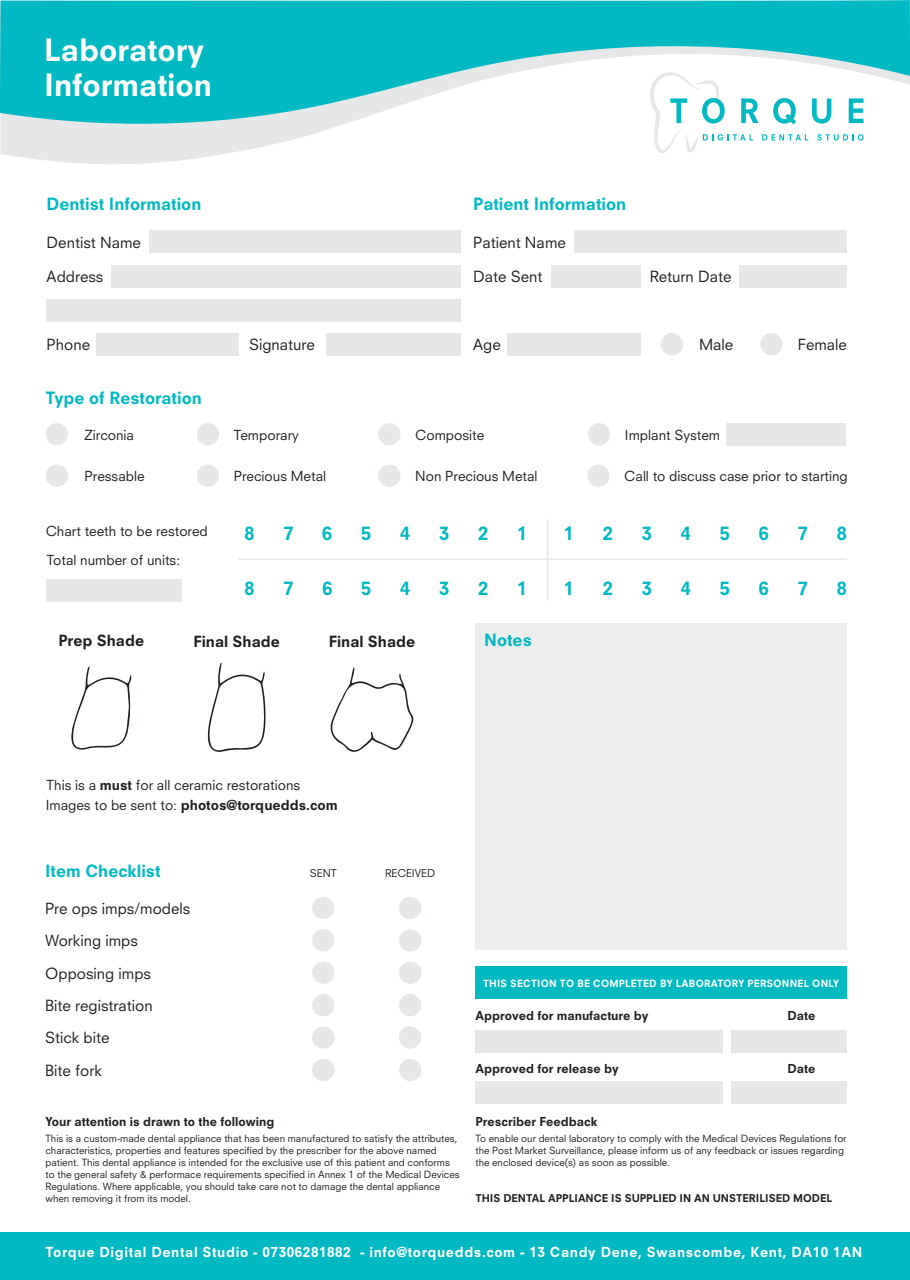
<style>
.page{position:relative;width:910px;height:1280px;background:#fff}
.page>*{position:absolute;margin:0;border:0;box-sizing:border-box;transform-origin:0 0}
.t1{font:800 30px/34.5px "Neuzeit SLT Std";color:#fff}
.t2{font:800 18px "Neuzeit SLT Std";color:#00b9c2}
.t3{font:800 16.5px "Neuzeit SLT Std";color:#00b9c2}
.t4{font:15px "Neuzeit SLT Std";color:#231f20}
.t5{font:800 15px "Neuzeit SLT Std";color:#231f20}
.t6{font:13.5px "Neuzeit SLT Std";color:#231f20}
.t7{font:800 13.5px "Neuzeit SLT Std";letter-spacing:.045em;color:#fff}
.t8{font:800 13.5px "Neuzeit SLT Std";color:#231f20}
.t9{font:800 12px "Neuzeit SLT Std";color:#231f20}
.t10{font:800 10.5px "Neuzeit SLT Std";color:#231f20}
.t11{font:10.5px "Neuzeit SLT Std";color:#231f20}
.t12{font:9.75px/12px "Neuzeit SLT Std";color:#231f20}
.t13{font:800 9.75px "Neuzeit SLT Std";letter-spacing:.025em;color:#fff}
.s1{font-weight:800}
.s2{font-weight:400}
</style>
<div class="page">
<div style="left:0;top:1232px;width:910px;height:47px;background:#00b9c2"></div>
<div style="left:475px;top:966px;width:372px;height:33px;background:#00b9c1"></div>
<svg style="left:0;top:129px;width:864px;height:35px"></svg>
<svg style="left:0;top:0;width:910px;height:129px;fill:#00b9c2"></svg>
<svg style="left:650px;top:72px;width:213px;height:81px"></svg>
<div style="left:312px;top:897px;width:23px;height:22px;background:#e6e7e9;border-radius:50%"></div>
<div style="left:312px;top:929px;width:23px;height:22px;background:#e6e7e9;border-radius:50%"></div>
<div style="left:312px;top:961px;width:23px;height:23px;background:#e6e7e9;border-radius:50%"></div>
<div style="left:312px;top:1026px;width:23px;height:23px;background:#e6e7e9;border-radius:50%"></div>
<div style="left:312px;top:994px;width:23px;height:22px;background:#e6e7e9;border-radius:50%"></div>
<div style="left:312px;top:1059px;width:23px;height:22px;background:#e6e7e9;border-radius:50%"></div>
<div style="left:399px;top:897px;width:22px;height:22px;background:#e6e7e9;border-radius:50%"></div>
<div style="left:399px;top:929px;width:22px;height:22px;background:#e6e7e9;border-radius:50%"></div>
<div style="left:399px;top:961px;width:22px;height:23px;background:#e6e7e9;border-radius:50%"></div>
<div style="left:399px;top:1026px;width:22px;height:23px;background:#e6e7e9;border-radius:50%"></div>
<div style="left:399px;top:994px;width:22px;height:22px;background:#e6e7e9;border-radius:50%"></div>
<div style="left:399px;top:1059px;width:22px;height:22px;background:#e6e7e9;border-radius:50%"></div>
<div style="left:149px;top:231px;width:312px;height:22px;background:#e6e7e9"></div>
<div style="left:574px;top:231px;width:273px;height:22px;background:#e6e7e9"></div>
<div style="left:112px;top:265px;width:349px;height:22px;background:#e6e7e9"></div>
<div style="left:739px;top:265px;width:108px;height:22px;background:#e6e7e9"></div>
<div style="left:552px;top:265px;width:89px;height:22px;background:#e6e7e9"></div>
<div style="left:508px;top:334px;width:133px;height:22px;background:#e6e7e9"></div>
<div style="left:47px;top:579px;width:135px;height:23px;background:#e6e7e9"></div>
<div style="left:47px;top:299px;width:414px;height:23px;background:#e6e7e9"></div>
<div style="left:326px;top:334px;width:135px;height:22px;background:#e6e7e9"></div>
<div style="left:96px;top:334px;width:143px;height:22px;background:#e6e7e9"></div>
<div style="left:475px;top:624px;width:372px;height:326px;background:#eceeee"></div>
<div style="left:661px;top:333px;width:22px;height:22px;background:#e6e7e9;border-radius:50%"></div>
<div style="left:378px;top:423px;width:22px;height:22px;background:#e6e7e9;border-radius:50%"></div>
<div style="left:588px;top:423px;width:22px;height:22px;background:#e6e7e9;border-radius:50%"></div>
<div style="left:197px;top:423px;width:22px;height:22px;background:#e6e7e9;border-radius:50%"></div>
<div style="left:46px;top:423px;width:22px;height:22px;background:#e6e7e9;border-radius:50%"></div>
<div style="left:587px;top:465px;width:22px;height:22px;background:#e6e7e9;border-radius:50%"></div>
<div style="left:378px;top:465px;width:22px;height:22px;background:#e6e7e9;border-radius:50%"></div>
<div style="left:197px;top:465px;width:22px;height:22px;background:#e6e7e9;border-radius:50%"></div>
<div style="left:46px;top:465px;width:22px;height:22px;background:#e6e7e9;border-radius:50%"></div>
<div style="left:760px;top:333px;width:23px;height:22px;background:#e6e7e9;border-radius:50%"></div>
<div style="left:475px;top:1030px;width:248px;height:22px;background:#e6e7e9"></div>
<div style="left:475px;top:1082px;width:248px;height:22px;background:#e6e7e9"></div>
<div style="left:732px;top:1030px;width:115px;height:22px;background:#e6e7e9"></div>
<div style="left:732px;top:1082px;width:115px;height:22px;background:#e6e7e9"></div>
<hr style="left:239px;top:558px;width:608px;height:2px;background:#e6e7e9">
<hr style="left:547px;top:520px;width:1px;height:80px;background:#e6e7e9">
<svg style="left:71px;top:666px;width:61px;height:84px"></svg>
<svg style="left:207px;top:663px;width:59px;height:89px"></svg>
<svg style="left:330px;top:667px;width:84px;height:85px"></svg>
<div style="left:726px;top:423px;width:120px;height:22px;background:#e6e7e9"></div>
<h1 class="t1" style="left:44px;top:33px;width:170px">Laboratory<br>Information</h1>
<h3 class="t3" style="left:47px;top:193px;width:156px">Dentist Information</h3>
<h3 class="t4" style="left:47px;top:233px;width:96px">Dentist Name</h3>
<h3 class="t3" style="left:473px;top:193px;width:154px">Patient Information</h3>
<h3 class="t4" style="left:473px;top:233px;width:94px">Patient Name</h3>
<h3 class="t4" style="left:47px;top:267px;width:58px">Address</h3>
<h3 class="t4" style="left:473px;top:267px;width:71px">Date Sent</h3>
<h3 class="t4" style="left:650px;top:267px;width:83px">Return Date</h3>
<h3 class="t4" style="left:47px;top:335px;width:45px">Phone</h3>
<h3 class="t4" style="left:249px;top:335px;width:67px">Signature</h3>
<h3 class="t4" style="left:473px;top:335px;width:29px">Age</h3>
<h3 class="t4" style="left:699px;top:335px;width:36px">Male</h3>
<h3 class="t4" style="left:798px;top:335px;width:51px">Female</h3>
<h3 class="t3" style="left:45px;top:388px;width:158px">Type of Restoration</h3>
<h3 class="t6" style="left:85px;top:427px;width:51px">Zirconia</h3>
<h3 class="t6" style="left:234px;top:427px;width:67px">Temporary</h3>
<h3 class="t6" style="left:625px;top:427px;width:97px">Implant System</h3>
<h3 class="t6" style="left:85px;top:467px;width:62px">Pressable</h3>
<h3 class="t6" style="left:624px;top:467px;width:225px">Call to discuss case prior to starting</h3>
<h3 class="t6" style="left:415px;top:427px;width:71px">Composite</h3>
<h3 class="t6" style="left:234px;top:467px;width:94px">Precious Metal</h3>
<h3 class="t6" style="left:415px;top:467px;width:124px">Non Precious Metal</h3>
<h3 class="t6" style="left:46px;top:523px;width:164px">Chart teeth to be restored</h3>
<h3 class="t6" style="left:47px;top:552px;width:135px">Total number of units:</h3>
<h2 class="t2" style="left:244px;top:523px;width:12px">8</h2>
<h2 class="t2" style="left:283px;top:523px;width:12px">7</h2>
<h2 class="t2" style="left:322px;top:523px;width:12px">6</h2>
<h2 class="t2" style="left:361px;top:523px;width:12px">5</h2>
<h2 class="t2" style="left:400px;top:523px;width:12px">4</h2>
<h2 class="t2" style="left:439px;top:523px;width:12px">3</h2>
<h2 class="t2" style="left:478px;top:523px;width:12px">2</h2>
<h2 class="t2" style="left:517px;top:523px;width:12px">1</h2>
<h2 class="t2" style="left:564px;top:523px;width:12px">1</h2>
<h2 class="t2" style="left:603px;top:523px;width:12px">2</h2>
<h2 class="t2" style="left:642px;top:523px;width:12px">3</h2>
<h2 class="t2" style="left:681px;top:523px;width:12px">4</h2>
<h2 class="t2" style="left:720px;top:523px;width:12px">5</h2>
<h2 class="t2" style="left:759px;top:523px;width:12px">6</h2>
<h2 class="t2" style="left:798px;top:523px;width:12px">7</h2>
<h2 class="t2" style="left:837px;top:523px;width:12px">8</h2>
<h2 class="t2" style="left:244px;top:577px;width:12px">8</h2>
<h2 class="t2" style="left:283px;top:577px;width:12px">7</h2>
<h2 class="t2" style="left:322px;top:577px;width:12px">6</h2>
<h2 class="t2" style="left:361px;top:577px;width:12px">5</h2>
<h2 class="t2" style="left:400px;top:577px;width:12px">4</h2>
<h2 class="t2" style="left:439px;top:577px;width:12px">3</h2>
<h2 class="t2" style="left:478px;top:577px;width:12px">2</h2>
<h2 class="t2" style="left:517px;top:577px;width:12px">1</h2>
<h2 class="t2" style="left:564px;top:577px;width:12px">1</h2>
<h2 class="t2" style="left:603px;top:577px;width:12px">2</h2>
<h2 class="t2" style="left:642px;top:577px;width:12px">3</h2>
<h2 class="t2" style="left:681px;top:577px;width:12px">4</h2>
<h2 class="t2" style="left:720px;top:577px;width:12px">5</h2>
<h2 class="t2" style="left:759px;top:577px;width:12px">6</h2>
<h2 class="t2" style="left:798px;top:577px;width:12px">7</h2>
<h2 class="t2" style="left:837px;top:577px;width:12px">8</h2>
<h3 class="t5" style="left:58px;top:631px;width:87px">Prep Shade</h3>
<h3 class="t5" style="left:193px;top:632px;width:88px">Final Shade</h3>
<h3 class="t5" style="left:329px;top:632px;width:88px">Final Shade</h3>
<h3 class="t3" style="left:484px;top:630px;width:49px">Notes</h3>
<h3 class="t6" style="left:47px;top:776px;width:255px">This is a <span class="s1">must</span> for all ceramic restorations</h3>
<h3 class="t8" style="left:46px;top:797px;width:294px"><span class="s2">Images to be sent to:</span> photos@torquedds.com</h3>
<h3 class="t3" style="left:45px;top:861px;width:117px">Item Checklist</h3>
<p class="t11" style="left:310px;top:866px;width:28px">SENT</p>
<p class="t11" style="left:385px;top:866px;width:52px">RECEIVED</p>
<h3 class="t4" style="left:45px;top:899px;width:147px">Pre ops imps/models</h3>
<h3 class="t4" style="left:45px;top:931px;width:94px">Working imps</h3>
<h3 class="t4" style="left:45px;top:964px;width:107px">Opposing imps</h3>
<h3 class="t4" style="left:45px;top:996px;width:109px">Bite registration</h3>
<h3 class="t4" style="left:45px;top:1028px;width:66px">Stick bite</h3>
<h3 class="t4" style="left:45px;top:1061px;width:58px">Bite fork</h3>
<p class="t13" style="left:483px;top:978px;width:358px">THIS SECTION TO BE COMPLETED BY LABORATORY PERSONNEL ONLY</p>
<p class="t9" style="left:475px;top:1008px;width:175px">Approved for manufacture by</p>
<p class="t9" style="left:787px;top:1008px;width:29px">Date</p>
<p class="t9" style="left:475px;top:1061px;width:145px">Approved for release by</p>
<p class="t9" style="left:787px;top:1061px;width:29px">Date</p>
<p class="t9" style="left:45px;top:1114px;width:230px">Your attention is drawn to the following</p>
<p class="t9" style="left:475px;top:1114px;width:123px">Prescriber Feedback</p>
<p class="t12" style="left:45px;top:1132px;width:416px">This is a custom-made dental appliance that has been manufactured to satisfy the attributes, characteristics, properties and features specified by the prescriber for the above named patient. This dental appliance is intended for the exclusive use of this patient and conforms to the general safety &amp; performace requirements specified in Annex 1 of the Medical Devices Regulations. Where applicable, you should take care not to damage the dental appliance when removing it from its model.</p>
<p class="t12" style="left:475px;top:1132px;width:373px">To enable our dental laboratory to comply with the Medical Devices Regulations for the Post Market Surveillance, please inform us of any feedback or issues regarding the enclosed device(s) as soon as possible.</p>
<p class="t10" style="left:475px;top:1192px;width:358px">THIS DENTAL APPLIANCE IS SUPPLIED IN AN UNSTERILISED MODEL</p>
<h3 class="t7" style="left:45px;top:1244px;width:818px">Torque Digital Dental Studio - 07306281882 - info@torquedds.com - 13 Candy Dene, Swanscombe, Kent, DA10 1AN</h3>
</div>
